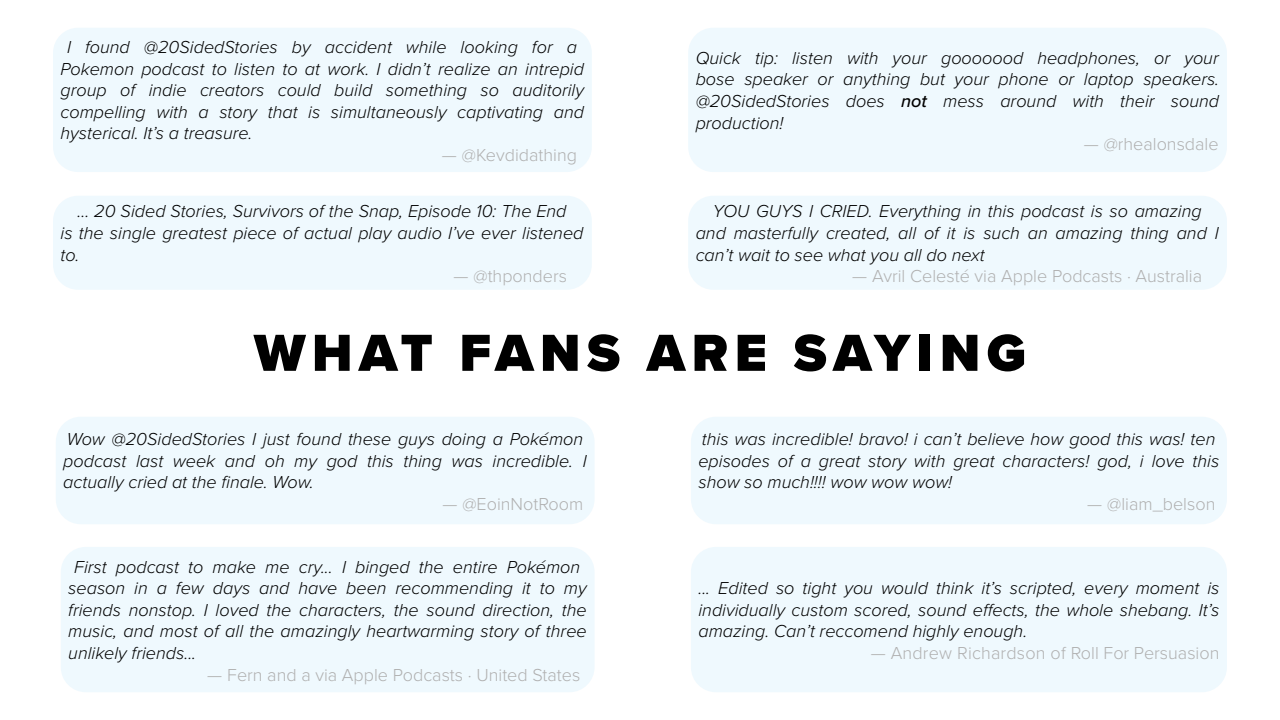
<style>
.page{position:relative;width:1280px;height:720px;background:#fff}
.page>*{position:absolute;margin:0;border:0;box-sizing:border-box;transform-origin:0 0}
.t1{font:900 54px "Proxima Nova";letter-spacing:.12em;color:#000}
.t2{font:italic 300 18px/21.6px "Proxima Nova";color:#000}
.t3{font:300 18px "Proxima Nova";color:#b0b0b0}
.s1{font-style:italic}
.s2{font-weight:500}
</style>
<div class="page">
<div style="left:53px;top:28px;width:539px;height:144px;background:#eff9fe;border-radius:25px"></div>
<div style="left:688px;top:28px;width:539px;height:144px;background:#eff9fe;border-radius:25px"></div>
<div style="left:56px;top:417px;width:539px;height:107px;background:#eff9fe;border-radius:25px"></div>
<div style="left:688px;top:196px;width:539px;height:94px;background:#eff9fe;border-radius:25px"></div>
<div style="left:61px;top:547px;width:534px;height:145px;background:#eff9fe;border-radius:25px"></div>
<div style="left:691px;top:417px;width:536px;height:107px;background:#eff9fe;border-radius:25px"></div>
<div style="left:691px;top:547px;width:536px;height:145px;background:#eff9fe;border-radius:25px"></div>
<div style="left:53px;top:196px;width:539px;height:94px;background:#eff9fe;border-radius:25px"></div>
<p class="t2" style="left:61px;top:35px;width:525px;text-indent:6px">I found @20SidedStories by accident while looking for a Pokemon podcast to listen to at work. I didn’t realize an intrepid group of indie creators could build something so auditorily compelling with a story that is simultaneously captivating and hysterical. It’s a treasure.</p>
<p class="t3" style="left:442px;top:142px;width:137px"><span class="s1">—</span> @Kevdidathing</p>
<p class="t2" style="left:61px;top:200px;width:524px;text-indent:17px">... 20 Sided Stories, Survivors of the Snap, Episode 10: The End<br>is the single greatest piece of actual play audio I’ve ever listened to.</p>
<p class="t3" style="left:454px;top:263px;width:115px"><span class="s1">—</span> @thponders</p>
<p class="t2" style="left:696px;top:46px;width:525px;text-align:justify">Quick tip: listen with your gooooood headphones, or your bose speaker or anything but your phone or laptop speakers. @20SidedStories does <span class="s2">not</span> mess around with their sound production!</p>
<p class="t3" style="left:1084px;top:131px;width:136px"><span class="s1">—</span> @rhealonsdale</p>
<p class="t2" style="left:696px;top:200px;width:525px;text-indent:17px">YOU GUYS I CRIED. Everything in this podcast is so amazing and masterfully created, all of it is such an amazing thing and I can’t wait to see what you all do next</p>
<p class="t3" style="left:852px;top:263px;width:352px"><span class="s1">—</span> Avril Celesté via Apple Podcasts · Australia</p>
<h1 class="t1" style="left:254px;top:313px;width:774px">WHAT FANS ARE SAYING</h1>
<p class="t2" style="left:63px;top:427px;width:525px">Wow @20SidedStories I just found these guys doing a Pokémon podcast last week and oh my god this thing was incredible. I actually cried at the finale. Wow.</p>
<p class="t3" style="left:442px;top:491px;width:142px"><span class="s1">—</span> @EoinNotRoom</p>
<p class="t2" style="left:68px;top:555px;width:520px;text-indent:6px">First podcast to make me cry... I binged the entire Pokémon season in a few days and have been recommending it to my friends nonstop. I loved the characters, the sound direction, the music, and most of all the amazingly heartwarming story of three unlikely friends...</p>
<p class="t3" style="left:207px;top:661px;width:375px"><span class="s1">—</span> Fern and a via Apple Podcasts · United States</p>
<p class="t2" style="left:698px;top:427px;width:522px">this was incredible! bravo! i can’t believe how good this was! ten episodes of a great story with great characters! god, i love this show so much!!!! wow wow wow!</p>
<p class="t3" style="left:1087px;top:491px;width:130px"><span class="s1">—</span> @liam_belson</p>
<p class="t2" style="left:698px;top:577px;width:523px;text-align:justify">... Edited so tight you would think it’s scripted, every moment is individually custom scored, sound effects, the whole shebang. It’s amazing. Can’t reccomend highly enough.</p>
<p class="t3" style="left:871px;top:640px;width:350px"><span class="s1">—</span> Andrew Richardson of Roll For Persuasion</p>
</div>
